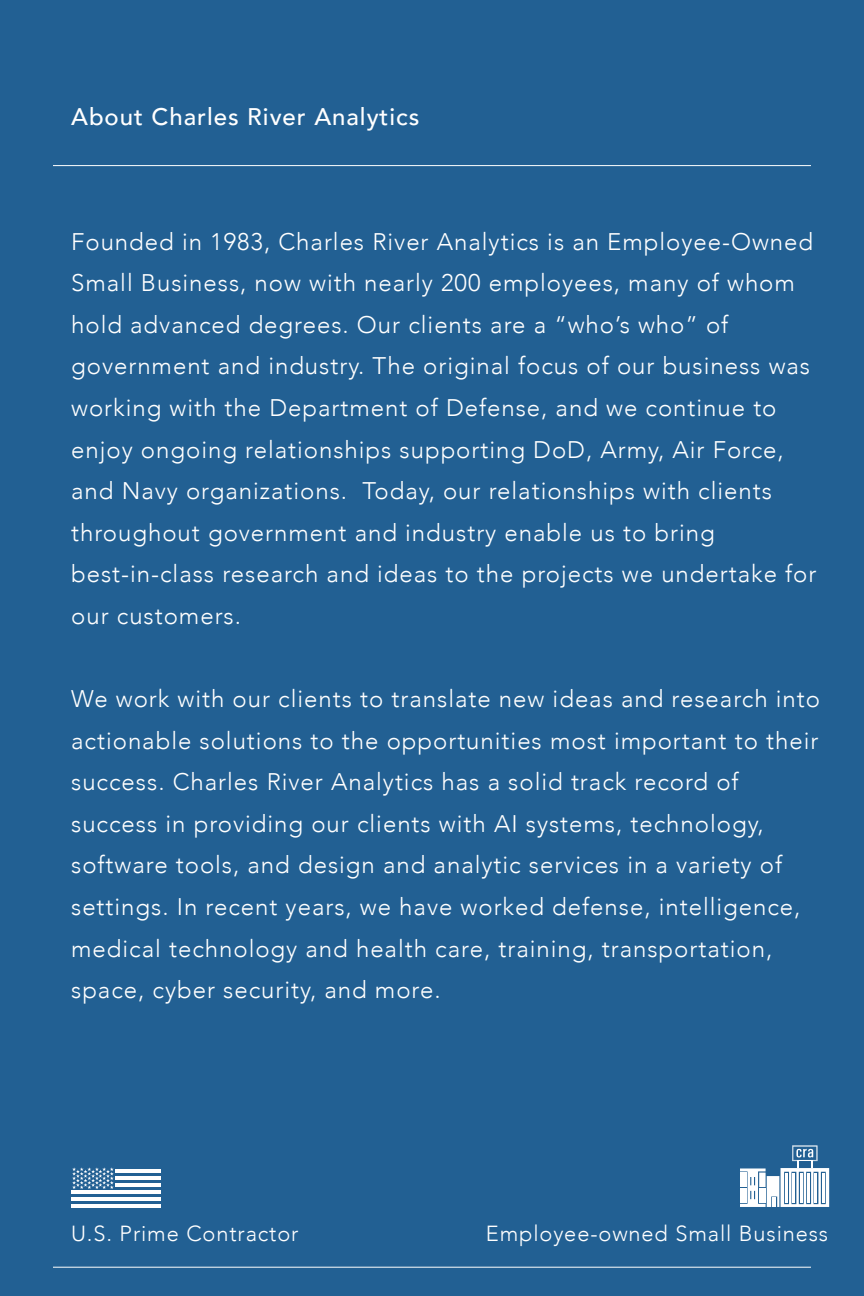
<style>
.page{position:relative;width:864px;height:1296px;background:#226093}
.page>*{position:absolute;margin:0;border:0;box-sizing:border-box;transform-origin:0 0}
.t1{font:300 24px/41.6px "Avenir";letter-spacing:.04em;color:#fff}
.t2{font:500 24px "Avenir";letter-spacing:.04em;color:#fff}
.t3{font:300 21.8px "Avenir";letter-spacing:.04em;color:#fff}
</style>
<div class="page">
<hr style="left:53px;top:1267px;width:758px;height:1px;background:#fff">
<hr style="left:53px;top:165px;width:758px;height:1px;background:#fff">
<svg style="left:740px;top:1145px;width:89px;height:62px"></svg>
<hr style="left:115px;top:1170px;width:45px;height:3px;background:#fff">
<hr style="left:115px;top:1176px;width:45px;height:4px;background:#fff">
<hr style="left:115px;top:1183px;width:45px;height:4px;background:#fff">
<hr style="left:71px;top:1190px;width:89px;height:4px;background:#fff">
<hr style="left:71px;top:1197px;width:89px;height:4px;background:#fff">
<hr style="left:71px;top:1204px;width:89px;height:4px;background:#fff">
<svg style="left:72px;top:1167px;width:42px;height:22px"></svg>
<p class="t2" style="left:71px;top:96px;width:350px">About Charles River Analytics</p>
<p class="t1" style="left:71px;top:221px;width:747px">Founded in 1983, Charles River Analytics is an Employee-Owned Small Business, now with nearly 200 employees, many of whom hold advanced degrees. Our clients are a “who’s who” of government and industry. The original focus of our business was working with the Department of Defense, and we continue to enjoy ongoing relationships supporting DoD, Army, Air Force, and Navy organizations. Today, our relationships with clients throughout government and industry enable us to bring best-in-class research and ideas to the projects we undertake for our customers.</p>
<p class="t1" style="left:71px;top:678px;width:750px">We work with our clients to translate new ideas and research into actionable solutions to the opportunities most important to their success. Charles River Analytics has a solid track record of success in providing our clients with AI systems, technology, software tools, and design and analytic services in a variety of settings. In recent years, we have worked defense, intelligence, medical technology and health care, training, transportation, space, cyber security, and more.</p>
<p class="t3" style="left:71px;top:1220px;width:229px">U.S. Prime Contractor</p>
<p class="t3" style="left:486px;top:1220px;width:344px">Employee-owned Small Business</p>
</div>
